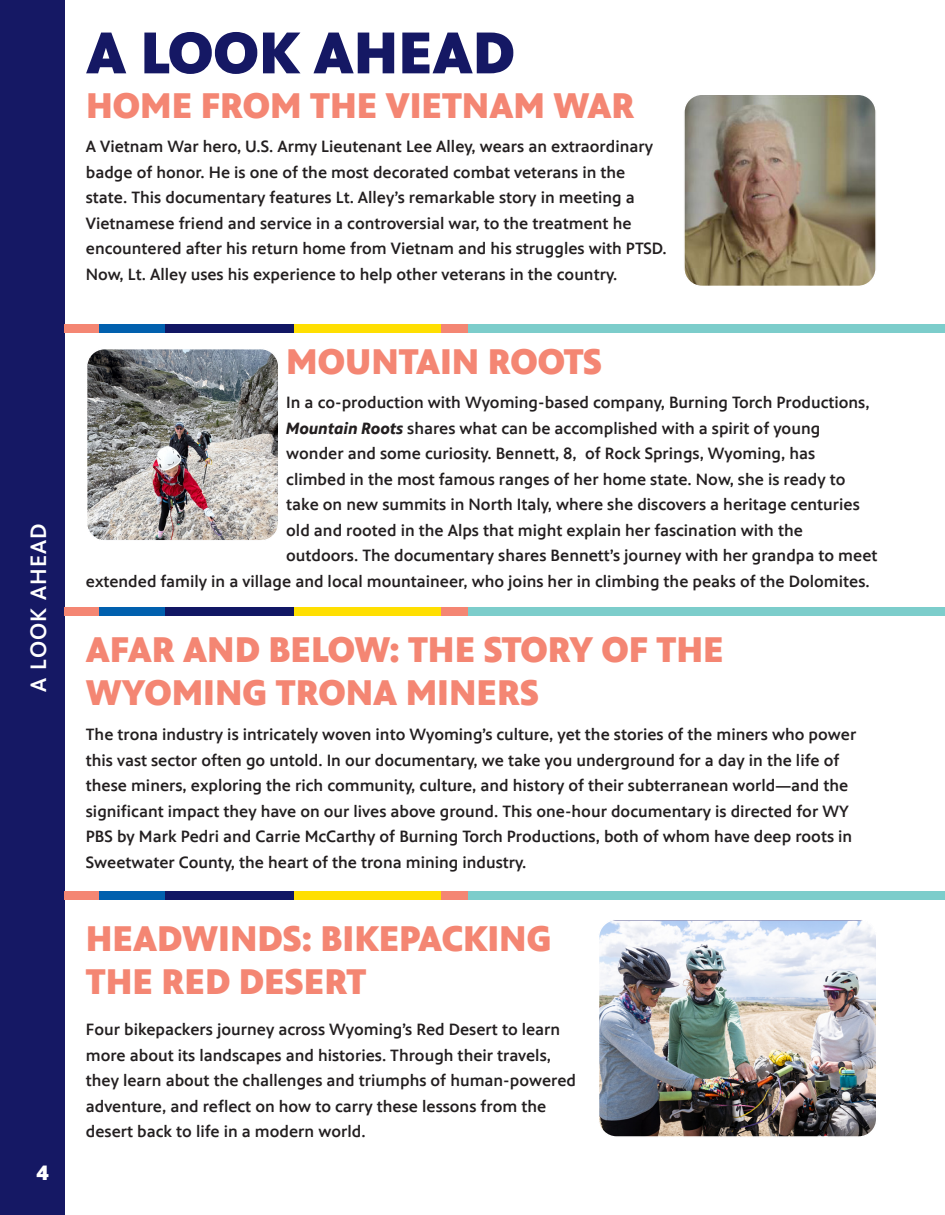
<style>
.page{position:relative;width:945px;height:1215px;background:#fff}
.page>*{position:absolute;margin:0;border:0;box-sizing:border-box;transform-origin:0 0}
.t1{font:900 60px "PBS Sans";color:#151864}
.t2{font:900 36px/43.2px "PBS Sans";color:#f48673}
.t3{font:500 22.5px "PBS Sans";letter-spacing:.05em;color:#fff}
.t4{font:900 21px "PBS Sans";color:#fff}
.t5{font:500 16.5px/25.5px "PBS Sans";color:#231f20}
.s1{font-weight:700;font-style:italic}
</style>
<div class="page">
<svg style="left:64px;top:604px;width:868px;height:4px"></svg>
<div style="left:0;top:0;width:64px;height:1215px;background:#151864"></div>
<img style="left:686px;top:97px;width:188px;height:187px">
<div style="left:683px;top:94px;width:194px;height:193px;border:2px solid #fff;border-radius:18px"></div>
<img style="left:89px;top:351px;width:188px;height:188px">
<div style="left:86px;top:348px;width:194px;height:194px;border:2px solid #fff;border-radius:18px"></div>
<img style="left:601px;top:922px;width:273px;height:213px">
<div style="left:598px;top:919px;width:279px;height:219px;border:2px solid #fff;border-radius:18px"></div>
<div style="left:468px;top:325px;width:477px;height:8px;background:#7ccdcb"></div>
<div style="left:440px;top:325px;width:28px;height:8px;background:#f48673"></div>
<div style="left:294px;top:325px;width:146px;height:8px;background:#ffdf01"></div>
<div style="left:99px;top:325px;width:66px;height:8px;background:#0160ae"></div>
<div style="left:165px;top:325px;width:129px;height:8px;background:#111764"></div>
<div style="left:64px;top:325px;width:35px;height:8px;background:#f48673"></div>
<div style="left:468px;top:608px;width:477px;height:8px;background:#7ccdcb"></div>
<div style="left:440px;top:608px;width:28px;height:8px;background:#f48673"></div>
<div style="left:294px;top:608px;width:146px;height:8px;background:#ffdf01"></div>
<div style="left:99px;top:608px;width:66px;height:8px;background:#0160ae"></div>
<div style="left:165px;top:608px;width:129px;height:8px;background:#111764"></div>
<div style="left:64px;top:608px;width:35px;height:8px;background:#f48673"></div>
<div style="left:468px;top:891px;width:477px;height:9px;background:#7ccdcb"></div>
<div style="left:440px;top:891px;width:28px;height:9px;background:#f48673"></div>
<div style="left:294px;top:891px;width:146px;height:9px;background:#ffdf01"></div>
<div style="left:99px;top:891px;width:66px;height:9px;background:#0160ae"></div>
<div style="left:165px;top:891px;width:129px;height:9px;background:#111764"></div>
<div style="left:64px;top:891px;width:35px;height:9px;background:#f48673"></div>
<p class="t3" style="left:26px;top:692px;width:170px;rotate:-90deg">A LOOK AHEAD</p>
<p class="t4" style="left:36px;top:1161px;width:14px">4</p>
<p class="t1" style="left:86px;top:19px;width:430px">A LOOK AHEAD</p>
<p class="t2" style="left:86px;top:85px;width:550px">HOME FROM THE VIETNAM WAR</p>
<p class="t5" style="left:86px;top:134px;width:582px">A Vietnam War hero, U.S. Army Lieutenant Lee Alley, wears an extraordinary badge of honor. He is one of the most decorated combat veterans in the state. This documentary features Lt. Alley’s remarkable story in meeting a Vietnamese friend and service in a controversial war, to the treatment he encountered after his return home from Vietnam and his struggles with PTSD.<br>Now, Lt. Alley uses his experience to help other veterans in the country.</p>
<p class="t2" style="left:286px;top:341px;width:317px">MOUNTAIN ROOTS</p>
<p class="t5" style="left:286px;top:390px;width:585px">In a co-production with Wyoming-based company, Burning Torch Productions,</p>
<p class="t5" style="left:286px;top:415px;width:536px"><span class="s1">Mountain Roots</span> shares what can be accomplished with a spirit of young</p>
<p class="t5" style="left:286px;top:441px;width:530px">wonder and some curiosity. Bennett, 8, of Rock Springs, Wyoming, has</p>
<p class="t5" style="left:286px;top:466px;width:561px">climbed in the most famous ranges of her home state. Now, she is ready to</p>
<p class="t5" style="left:286px;top:492px;width:575px">take on new summits in North Italy, where she discovers a heritage centuries</p>
<p class="t5" style="left:286px;top:517px;width:518px">old and rooted in the Alps that might explain her fascination with the</p>
<p class="t5" style="left:286px;top:543px;width:593px">outdoors. The documentary shares Bennett’s journey with her grandpa to meet</p>
<p class="t5" style="left:86px;top:568px;width:785px">extended family in a village and local mountaineer, who joins her in climbing the peaks of the Dolomites.</p>
<p class="t2" style="left:86px;top:628px;width:640px">AFAR AND BELOW: THE STORY OF THE<br>WYOMING TRONA MINERS</p>
<p class="t5" style="left:86px;top:722px;width:772px">The trona industry is intricately woven into Wyoming’s culture, yet the stories of the miners who power this vast sector often go untold. In our documentary, we take you underground for a day in the life of these miners, exploring the rich community, culture, and history of their subterranean world—and the significant impact they have on our lives above ground. This one-hour documentary is directed for WY PBS by Mark Pedri and Carrie McCarthy of Burning Torch Productions, both of whom have deep roots in Sweetwater County, the heart of the trona mining industry.</p>
<p class="t2" style="left:86px;top:917px;width:467px">HEADWINDS: BIKEPACKING<br>THE RED DESERT</p>
<p class="t5" style="left:86px;top:1017px;width:492px">Four bikepackers journey across Wyoming’s Red Desert to learn more about its landscapes and histories. Through their travels, they learn about the challenges and triumphs of human-powered adventure, and reflect on how to carry these lessons from the desert back to life in a modern world.</p>
</div>
